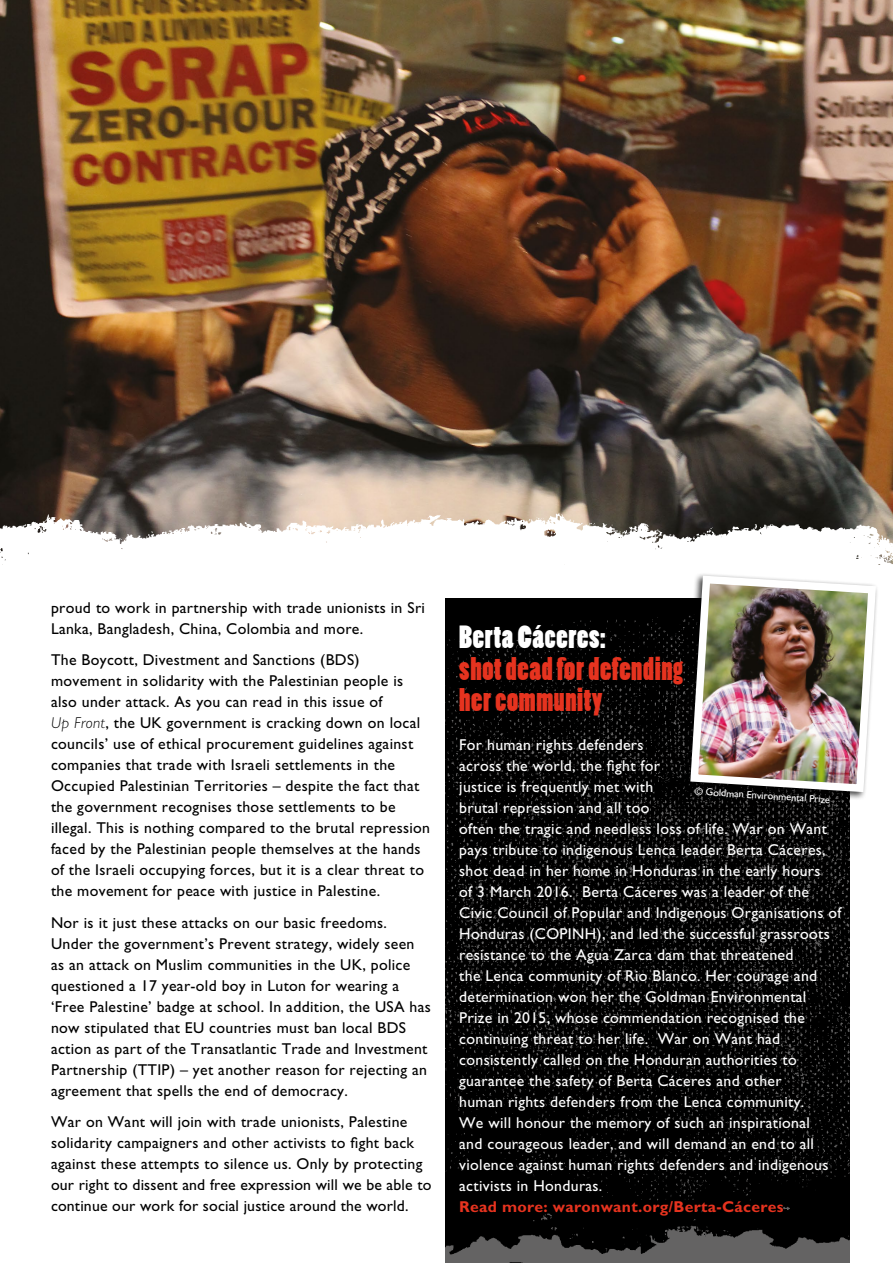
<style>
.page{position:relative;width:893px;height:1263px;background:#fff}
.page>*{position:absolute;margin:0;border:0;box-sizing:border-box;transform-origin:0 0}
.t1{font:30px/31.5px "Poplar Std";letter-spacing:.02em;color:#e6331f}
.t2{font:30px "Poplar Std";letter-spacing:.02em;color:#fff}
.t3{font:15.75px/21px "Gill Sans Std";letter-spacing:.02em;color:#000}
.t4{font:15.75px/21px "Gill Sans Std";letter-spacing:.02em;color:#fff}
.t5{font:700 15.75px "Gill Sans Std";letter-spacing:.02em;color:#e6331f}
.t6{font:10.5px "Gill Sans Std";color:#fff}
.s1{font-weight:300;font-style:italic}
</style>
<div class="page">
<img style="left:445px;top:598px;width:405px;height:665px">
<img style="left:0;top:0;width:893px;height:486px">
<img style="left:0;top:486px;width:893px;height:79px">
<div style="left:682px;top:572px;width:197px;height:229px;background:#000;opacity:.75"></div>
<img style="left:686px;top:572px;width:193px;height:224px">
<p class="t3" style="left:51px;top:597px;width:375px">proud to work in partnership with trade unionists in Sri<br>Lanka, Bangladesh, China, Colombia and more.</p>
<p class="t3" style="left:51px;top:649px;width:381px">The Boycott, Divestment and Sanctions (BDS) movement in solidarity with the Palestinian people is also under attack. As you can read in this issue of<br><span class="s1">Up Front</span>, the UK government is cracking down on local councils’ use of ethical procurement guidelines against companies that trade with Israeli settlements in the Occupied Palestinian Territories – despite the fact that the government recognises those settlements to be illegal. This is nothing compared to the brutal repression faced by the Palestinian people themselves at the hands of the Israeli occupying forces, but it is a clear threat to the movement for peace with justice in Palestine.</p>
<p class="t3" style="left:51px;top:912px;width:381px">Nor is it just these attacks on our basic freedoms.<br>Under the government’s Prevent strategy, widely seen as an attack on Muslim communities in the UK, police questioned a 17 year-old boy in Luton for wearing a ‘Free Palestine’ badge at school. In addition, the USA has now stipulated that EU countries must ban local BDS action as part of the Transatlantic Trade and Investment Partnership (TTIP) – yet another reason for rejecting an agreement that spells the end of democracy.</p>
<p class="t3" style="left:51px;top:1111px;width:382px">War on Want will join with trade unionists, Palestine solidarity campaigners and other activists to fight back against these attempts to silence us. Only by protecting our right to dissent and free expression will we be able to continue our work for social justice around the world.</p>
<h1 class="t2" style="left:459px;top:621px;width:148px">Berta Cáceres:</h1>
<h1 class="t1" style="left:459px;top:654px;width:225px">shot dead for defending her community</h1>
<p class="t4" style="left:459px;top:734px;width:384px">For human rights defenders<br>across the world, the fight for<br>justice is frequently met with<br>brutal repression and all too<br>often the tragic and needless loss of life. War on Want pays tribute to indigenous Lenca leader Berta Cáceres, shot dead in her home in Honduras in the early hours<br>of 3 March 2016. Berta Cáceres was a leader of the Civic Council of Popular and Indigenous Organisations of Honduras (COPINH), and led the successful grassroots resistance to the Agua Zarca dam that threatened<br>the Lenca community of Rio Blanco. Her courage and determination won her the Goldman Environmental Prize in 2015, whose commendation recognised the continuing threat to her life. War on Want had consistently called on the Honduran authorities to guarantee the safety of Berta Cáceres and other<br>human rights defenders from the Lenca community.<br>We will honour the memory of such an inspirational<br>and courageous leader, and will demand an end to all violence against human rights defenders and indigenous activists in Honduras.</p>
<p class="t5" style="left:459px;top:1197px;width:326px">Read more: waronwant.org/Berta-Cáceres</p>
<p class="t6" style="left:695px;top:786px;width:137px;rotate:3deg">© Goldman Environmental Prize</p>
</div>
